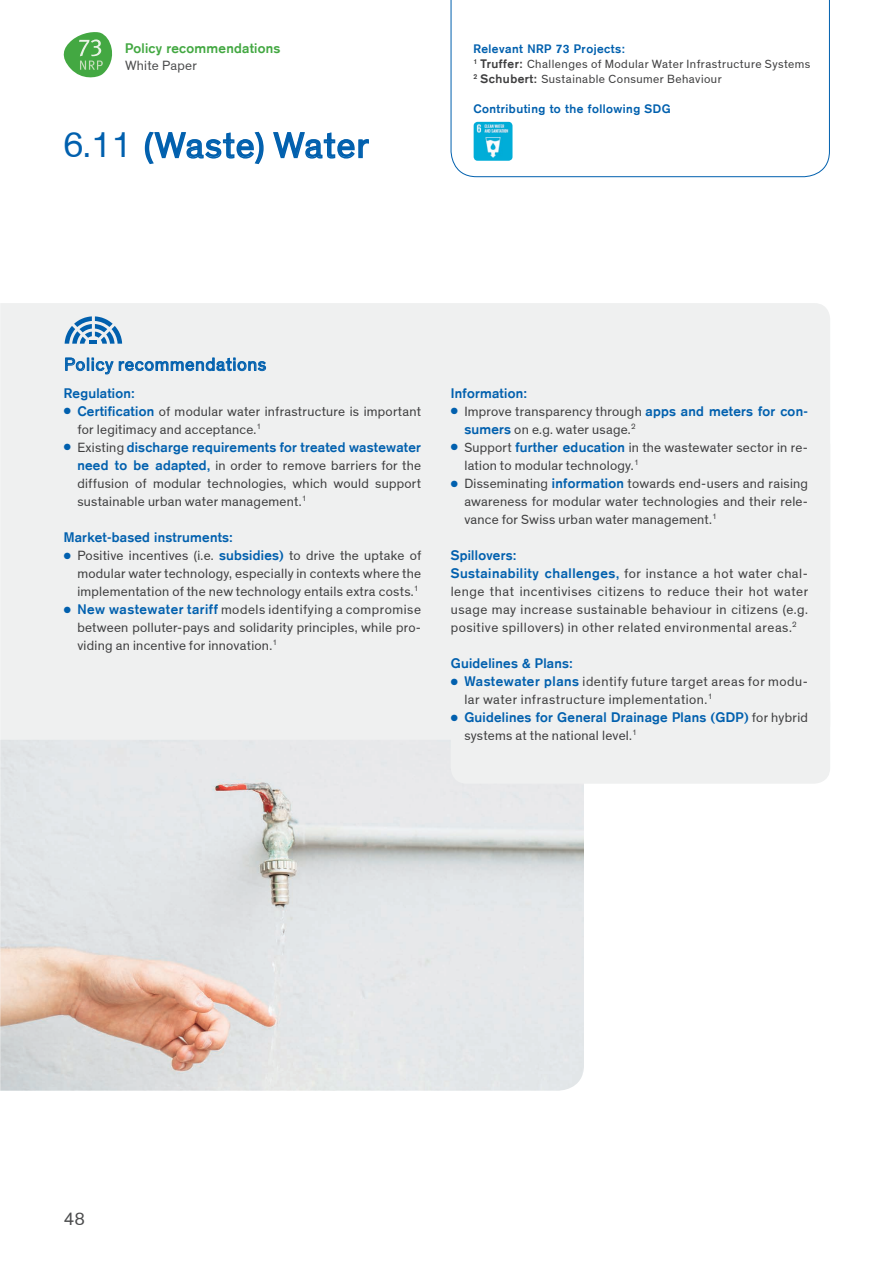
<style>
.page{position:relative;width:893px;height:1263px;background:#fff}
.page>*{position:absolute;margin:0;border:0;box-sizing:border-box;transform-origin:0 0}
.t1{font:36px "Theinhardt";letter-spacing:.035em;color:#0160ae}
.t2{font:18px "Theinhardt";letter-spacing:.045em;color:#0160ae}
.t3{font:18px "Theinhardt";color:#4b4c4d}
.t4{font:13.5px/18px "Theinhardt";letter-spacing:.02em;color:#3e3e3f;text-align:justify}
.t5{font:700 13.5px "Akzidenz Grotesk";letter-spacing:.02em;color:#0160ae}
.t6{font:13.5px/18px "Theinhardt";letter-spacing:.04em;color:#3e3e3f}
.t7{font:700 13.5px/18px "Akzidenz Grotesk";letter-spacing:.04em;color:#0160ae}
.t8{font:700 13.5px "Akzidenz Grotesk";letter-spacing:.02em;color:#43a842}
.t9{font:13.5px "Theinhardt";letter-spacing:.02em;color:#4b4c4d}
.t10{font:12px/15px "Theinhardt";letter-spacing:.04em;color:#3e3e3f}
.t11{font:700 12px "Akzidenz Grotesk";letter-spacing:.04em;color:#0160ae}
.s1{font-family:"Akzidenz Grotesk";font-weight:700}
.s2{color:#0160ae}
.s3{font-family:"Akzidenz Grotesk";font-weight:700;color:#0160ae}
.s4{font-family:"Theinhardt";font-weight:400;color:#3e3e3f}
</style>
<div class="page">
<img style="left:0;top:740px;width:584px;height:351px">
<svg style="left:64px;top:32px;width:48px;height:45px"></svg>
<svg style="left:451px;top:1px;width:379px;height:176px"></svg>
<div style="left:0;top:303px;width:830px;height:126px;background:#eff0f0"></div>
<div style="left:0;top:429px;width:830px;height:311px;background:#eff0f0"></div>
<div style="left:451px;top:687px;width:379px;height:97px;background:#eff0f0;border-radius:16px"></div>
<svg style="left:65px;top:357px;width:201px;height:18px"></svg>
<svg style="left:144px;top:131px;width:120px;height:34px"></svg>
<svg style="left:273px;top:132px;width:96px;height:27px"></svg>
<svg style="left:65px;top:316px;width:57px;height:28px"></svg>
<img style="left:474px;top:122px;width:38px;height:39px">
<p class="t8" style="left:125px;top:40px;width:157px">Policy recommendations</p>
<p class="t9" style="left:125px;top:57px;width:74px">White Paper</p>
<h1 class="t1" style="left:63px;top:125px;width:308px">6.11 (Waste) Water</h1>
<p class="t11" style="left:473px;top:42px;width:153px">Relevant NRP 73 Projects:</p>
<p class="t10" style="left:473px;top:57px;width:339px"><sup>1</sup> <span class="s1">Truffer:</span> Challenges of Modular Water Infrastructure Systems<br><sup>2</sup> <span class="s1">Schubert:</span> Sustainable Consumer Behaviour</p>
<p class="t11" style="left:473px;top:102px;width:199px">Contributing to the following SDG</p>
<h2 class="t2" style="left:64px;top:354px;width:204px">Policy recommendations</h2>
<p class="t5" style="left:64px;top:385px;width:73px">Regulation:</p>
<p class="t4" style="left:77px;top:402px;width:345px;text-indent:-14px"><span class="s2">●</span> <span class="s3">Certification</span> of modular water infrastructure is important for legitimacy and acceptance.<sup>1</sup></p>
<p class="t5" style="left:64px;top:439px;width:359px">● <span class="s4">Existing</span> discharge requirements for treated wastewater</p>
<p class="t4" style="left:77px;top:456px;width:345px"><span class="s3">need to be adapted,</span> in order to remove barriers for the diffusion of modular technologies, which would support sustainable urban water management.<sup>1</sup></p>
<p class="t5" style="left:64px;top:529px;width:171px">Market-based instruments:</p>
<p class="t4" style="left:77px;top:546px;width:345px;text-indent:-14px"><span class="s2">●</span> Positive incentives (i.e. <span class="s3">subsidies)</span> to drive the uptake of modular water technology, especially in contexts where the implementation of the new technology entails extra costs.<sup>1</sup></p>
<p class="t4" style="left:77px;top:600px;width:345px;text-indent:-14px"><span class="s2">●</span> <span class="s3">New wastewater tariff</span> models identifying a compromise between polluter-pays and solidarity principles, while pro&shy;viding an incentive for innovation.<sup>1</sup></p>
<p class="t5" style="left:451px;top:385px;width:78px">Information:</p>
<p class="t4" style="left:464px;top:402px;width:345px;text-indent:-14px"><span class="s2">●</span> Improve transparency through <span class="s3">apps and meters for con&shy;sumers</span> on e.g. water usage.<sup>2</sup></p>
<p class="t4" style="left:464px;top:438px;width:345px;text-indent:-14px"><span class="s2">●</span> Support <span class="s3">further education</span> in the wastewater sector in re&shy;lation to modular technology.<sup>1</sup></p>
<p class="t4" style="left:464px;top:474px;width:345px;text-indent:-14px"><span class="s2">●</span> Disseminating <span class="s3">information</span> towards end-users and raising awareness for modular water technologies and their rele&shy;vance for Swiss urban water management.<sup>1</sup></p>
<p class="t7" style="left:451px;top:546px;width:359px">Spillovers:<br>Sustainability challenges, <span class="s4">for instance a hot water chal-</span></p>
<p class="t4" style="left:451px;top:582px;width:359px">lenge that incentivises citizens to reduce their hot water usage may increase sustainable behaviour in citizens (e.g. positive spillovers) in other related environmental areas.<sup>2</sup></p>
<p class="t5" style="left:451px;top:655px;width:124px">Guidelines &amp; Plans:</p>
<p class="t6" style="left:464px;top:672px;width:345px;text-indent:-14px"><span class="s2">●</span> <span class="s3">Wastewater plans</span> identify future target areas for modu&shy;lar water infrastructure implementation.<sup>1</sup></p>
<p class="t5" style="left:451px;top:709px;width:359px">● Guidelines for General Drainage Plans (GDP) <span class="s4">for hybrid</span></p>
<p class="t4" style="left:464px;top:726px;width:174px">systems at the national level.<sup>1</sup></p>
<h2 class="t3" style="left:64px;top:1209px;width:23px">48</h2>
</div>
